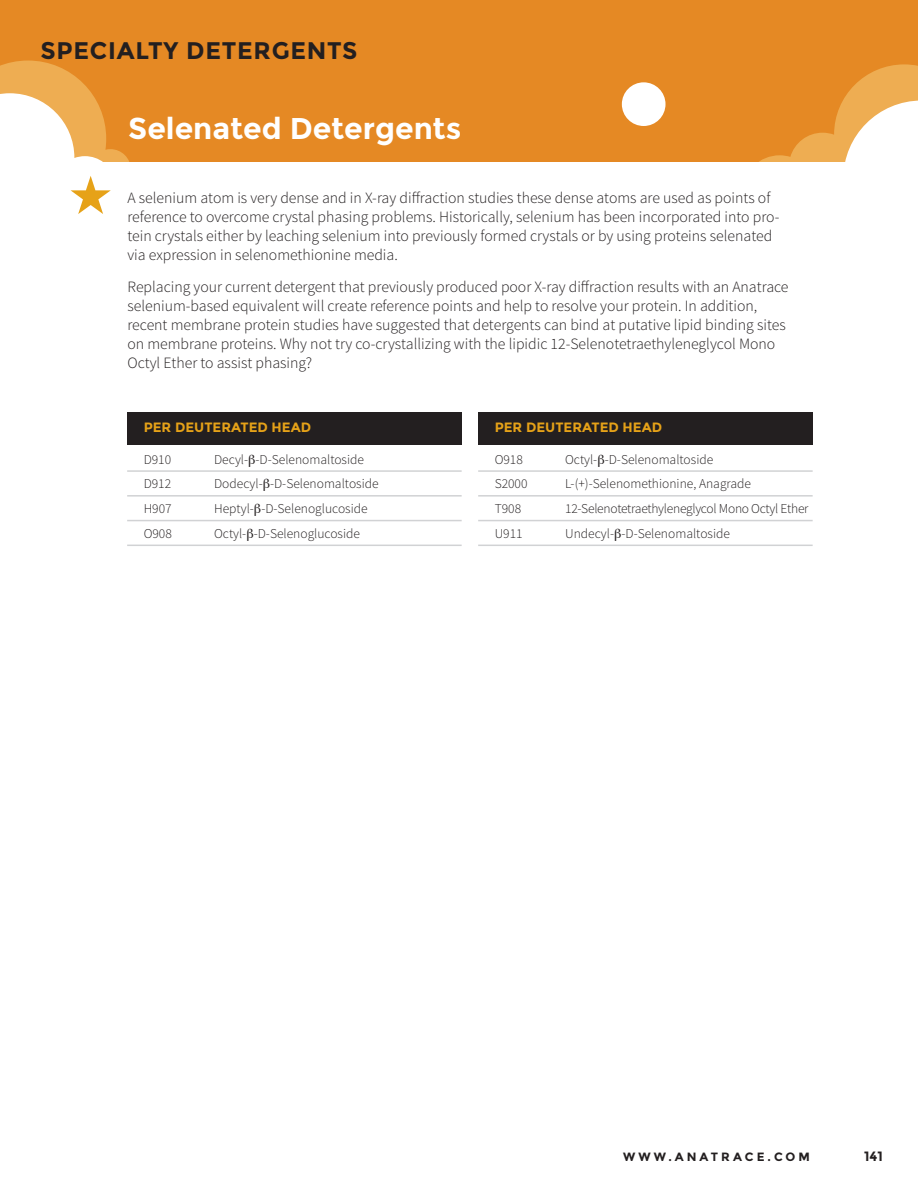
<style>
.page{position:relative;width:918px;height:1188px;background:#fff}
.page>*{position:absolute;margin:0;border:0;box-sizing:border-box;transform-origin:0 0}
.t1{font:700 30px "Montserrat";color:#fff}
.t2{font:700 24px "Montserrat";letter-spacing:.03em;color:#231f20}
.t3{font:300 15.75px/18.9px "Source Sans Pro";color:#231f20}
.t4{font:300 13.5px "Source Sans Pro";color:#231f20}
.t5{font:300 13.5px "Source Sans Pro";letter-spacing:-.02em;color:#231f20}
.t6{font:700 13.5px "Montserrat";color:#e6a218}
.t7{font:700 13.5px "Montserrat";color:#231f20}
.t8{font:700 12px "Montserrat";letter-spacing:.25em;color:#231f20}
</style>
<div class="page">
<div style="left:127px;top:412px;width:335px;height:32px;background:#231f20"></div>
<div style="left:478px;top:412px;width:335px;height:32px;background:#231f20"></div>
<hr style="left:127px;top:470px;width:335px;height:2px;background:#d1d2d4">
<hr style="left:127px;top:495px;width:335px;height:2px;background:#d1d2d4">
<hr style="left:127px;top:520px;width:335px;height:1px;background:#d1d2d4">
<hr style="left:127px;top:545px;width:335px;height:1px;background:#d1d2d4">
<hr style="left:478px;top:470px;width:335px;height:2px;background:#d1d2d4">
<hr style="left:478px;top:495px;width:335px;height:2px;background:#d1d2d4">
<hr style="left:478px;top:520px;width:335px;height:1px;background:#d1d2d4">
<hr style="left:478px;top:545px;width:335px;height:1px;background:#d1d2d4">
<div style="left:0;top:0;width:918px;height:162px;background:#e58924"></div>
<svg style="left:621px;top:64px;width:297px;height:98px"></svg>
<svg style="left:0;top:61px;width:129px;height:101px"></svg>
<div style="left:622px;top:82px;width:44px;height:44px;background:#fff;border-radius:50%"></div>
<h2 class="t2" style="left:40px;top:36px;width:319px">SPECIALTY DETERGENTS</h2>
<h1 class="t1" style="left:128px;top:110px;width:335px">SELENATED DETERGENTS</h1>
<p class="t3" style="left:127px;top:188px;width:654px">A selenium atom is very dense and in X-ray diffraction studies these dense atoms are used as points of reference to overcome crystal phasing problems. Historically, selenium has been incorporated into pro&shy;tein crystals either by leaching selenium into previously formed crystals or by using proteins selenated via expression in selenomethionine media.</p>
<p class="t3" style="left:127px;top:278px;width:663px">Replacing your current detergent that previously produced poor X-ray diffraction results with an Anatrace selenium-based equivalent will create reference points and help to resolve your protein. In addition, recent membrane protein studies have suggested that detergents can bind at putative lipid binding sites on membrane proteins. Why not try co-crystallizing with the lipidic 12-Selenotetraethyleneglycol Mono Octyl Ether to assist phasing?</p>
<p class="t6" style="left:144px;top:419px;width:169px">PER DEUTERATED HEAD</p>
<p class="t4" style="left:144px;top:451px;width:29px">D910</p>
<p class="t4" style="left:214px;top:451px;width:151px">Decyl- -D-Selenomaltoside</p>
<p class="t4" style="left:144px;top:476px;width:29px">D912</p>
<p class="t4" style="left:214px;top:476px;width:166px">Dodecyl- -D-Selenomaltoside</p>
<p class="t4" style="left:144px;top:500px;width:30px">H907</p>
<p class="t4" style="left:214px;top:500px;width:155px">Heptyl- -D-Selenoglucoside</p>
<p class="t4" style="left:144px;top:525px;width:30px">O908</p>
<p class="t4" style="left:214px;top:525px;width:147px">Octyl- -D-Selenoglucoside</p>
<p class="t6" style="left:495px;top:419px;width:169px">PER DEUTERATED HEAD</p>
<p class="t4" style="left:495px;top:451px;width:30px">O918</p>
<p class="t4" style="left:565px;top:451px;width:150px">Octyl- -D-Selenomaltoside</p>
<p class="t4" style="left:495px;top:476px;width:34px">S2000</p>
<p class="t4" style="left:565px;top:476px;width:188px">L-(+)-Selenomethionine, Anagrade</p>
<p class="t4" style="left:495px;top:500px;width:28px">T908</p>
<p class="t5" style="left:565px;top:500px;width:245px">12-Selenotetraethyleneglycol Mono Octyl Ether</p>
<p class="t4" style="left:495px;top:525px;width:29px">U911</p>
<p class="t4" style="left:565px;top:525px;width:166px">Undecyl- -D-Selenomaltoside</p>
<p class="t8" style="left:623px;top:1150px;width:188px">WWW.ANATRACE.COM</p>
<p class="t7" style="left:864px;top:1148px;width:20px">141</p>
</div>
